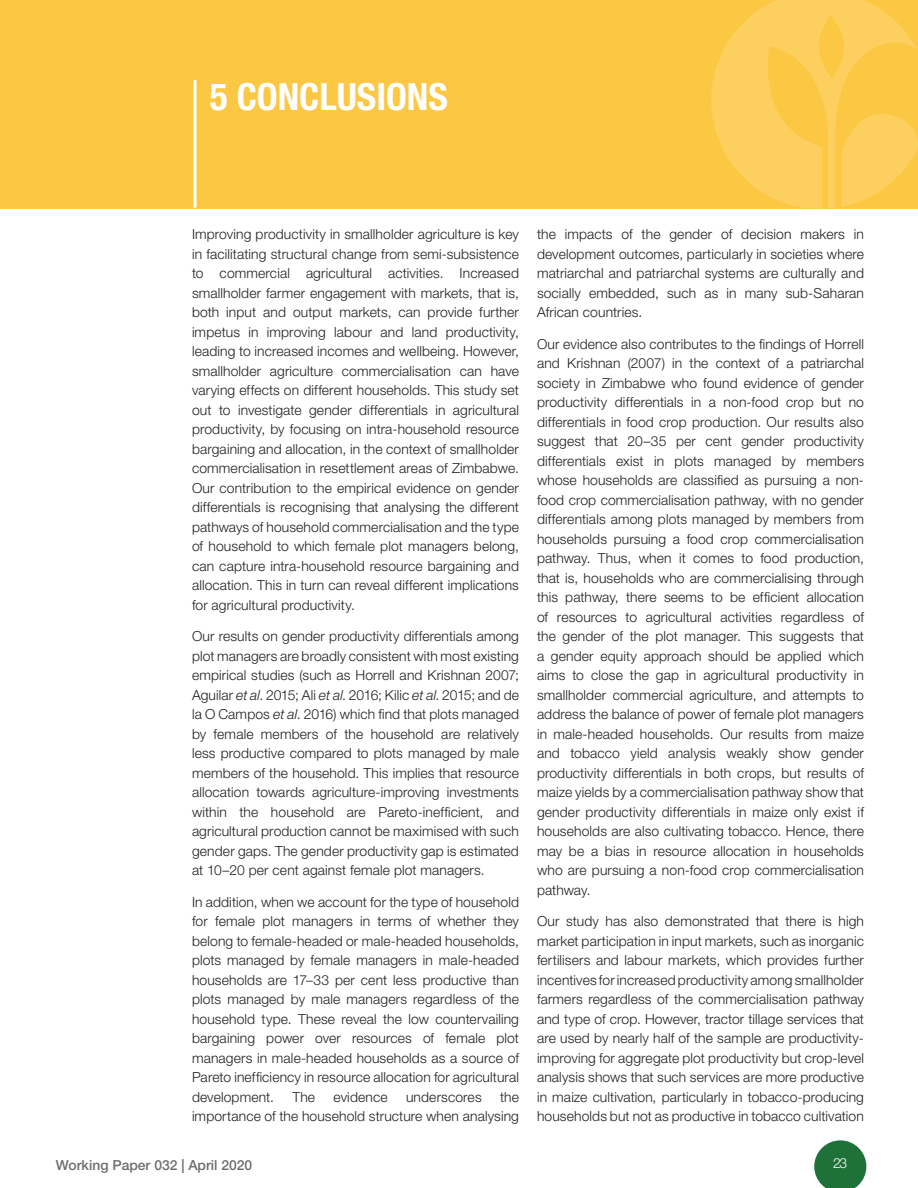
<style>
.page{position:relative;width:918px;height:1188px;background:#fff}
.page>*{position:absolute;margin:0;border:0;box-sizing:border-box;transform-origin:0 0}
.Chapter_title{font:700 condensed 37.5px "Helvetica Neue LT Std";color:#fff}
.t1{font:300 13.8px/19.5px "Helvetica Neue LT Std";letter-spacing:.01em;color:#231f20;text-align:justify}
.t2{font:500 13.8px "Helvetica Neue LT Std";color:#6c6d70}
.t3{font:300 13.8px "Helvetica Neue LT Std";color:#fff}
.s1{font-style:italic}
</style>
<div class="page">
<svg style="left:814px;top:1140px;width:52px;height:48px"></svg>
<div style="left:0;top:0;width:918px;height:209px;background:#fcc742"></div>
<svg style="left:711px;top:0;width:207px;height:209px"></svg>
<hr style="left:194px;top:80px;width:2px;height:128px;background:#fff">
<p class="Chapter_title" style="left:210px;top:74px;width:240px">5 CONCLUSIONS</p>
<p class="t1" style="left:192px;top:224px;width:329px">Improving productivity in smallholder agriculture is key in facilitating structural change from semi-subsistence to commercial agricultural activities. Increased smallholder farmer engagement with markets, that is, both input and output markets, can provide further impetus in improving labour and land productivity, leading to increased incomes and wellbeing. However, smallholder agriculture commercialisation can have varying effects on different households. This study set out to investigate gender differentials in agricultural productivity, by focusing on intra-household resource bargaining and allocation, in the context of smallholder commercialisation in resettlement areas of Zimbabwe.<br>Our contribution to the empirical evidence on gender differentials is recognising that analysing the different pathways of household commercialisation and the type of household to which female plot managers belong, can capture intra-household resource bargaining and allocation. This in turn can reveal different implications for agricultural productivity.</p>
<p class="t1" style="left:192px;top:626px;width:329px">Our results on gender productivity differentials among plot managers are broadly consistent with most existing empirical studies (such as Horrell and Krishnan 2007; Aguilar <span class="s1">et al</span>. 2015; Ali <span class="s1">et al</span>. 2016; Kilic <span class="s1">et al</span>. 2015; and de la O Campos <span class="s1">et al</span>. 2016) which find that plots managed by female members of the household are relatively less productive compared to plots managed by male members of the household. This implies that resource allocation towards agriculture-improving investments within the household are Pareto-inefficient, and agricultural production cannot be maximised with such gender gaps. The gender productivity gap is estimated at 10–20 per cent against female plot managers.</p>
<p class="t1" style="left:192px;top:892px;width:329px">In addition, when we account for the type of household for female plot managers in terms of whether they belong to female-headed or male-headed households, plots managed by female managers in male-headed households are 17–33 per cent less productive than plots managed by male managers regardless of the household type. These reveal the low countervailing bargaining power over resources of female plot managers in male-headed households as a source of Pareto inefficiency in resource allocation for agricultural development.</p>
<p class="t1" style="left:192px;top:1087px;width:329px;text-align:right">the<br>importance of the household structure when analysing</p>
<p class="t1" style="left:292px;top:1087px;width:24px">The</p>
<p class="t1" style="left:334px;top:1087px;width:56px">evidence</p>
<p class="t1" style="left:406px;top:1087px;width:77px">underscores</p>
<p class="t1" style="left:537px;top:224px;width:329px">the impacts of the gender of decision makers in development outcomes, particularly in societies where matriarchal and patriarchal systems are culturally and socially embedded, such as in many sub-Saharan African countries.</p>
<p class="t1" style="left:537px;top:334px;width:329px">Our evidence also contributes to the findings of Horrell and Krishnan (2007) in the context of a patriarchal society in Zimbabwe who found evidence of gender productivity differentials in a non-food crop but no differentials in food crop production. Our results also suggest that 20–35 per cent gender productivity differentials exist in plots managed by members whose households are classified as pursuing a non&shy;food crop commercialisation pathway, with no gender differentials among plots managed by members from households pursuing a food crop commercialisation pathway. Thus, when it comes to food production, that is, households who are commercialising through this pathway, there seems to be efficient allocation of resources to agricultural activities regardless of the gender of the plot manager. This suggests that a gender equity approach should be applied which aims to close the gap in agricultural productivity in smallholder commercial agriculture, and attempts to address the balance of power of female plot managers in male-headed households. Our results from maize and tobacco yield analysis weakly show gender productivity differentials in both crops, but results of maize yields by a commercialisation pathway show that gender productivity differentials in maize only exist if households are also cultivating tobacco. Hence, there may be a bias in resource allocation in households who are pursuing a non-food crop commercialisation pathway.</p>
<p class="t1" style="left:537px;top:911px;width:329px">Our study has also demonstrated that there is high market participation in input markets, such as inorganic fertilisers and labour markets, which provides further incentives for increased productivity among smallholder farmers regardless of the commercialisation pathway and type of crop. However, tractor tillage services that are used by nearly half of the sample are productivity&shy;improving for aggregate plot productivity but crop-level analysis shows that such services are more productive in maize cultivation, particularly in tobacco-producing households but not as productive in tobacco cultivation</p>
<p class="t2" style="left:56px;top:1156px;width:198px">Working Paper 032 | April 2020</p>
<p class="t3" style="left:833px;top:1155px;width:16px">23</p>
</div>
